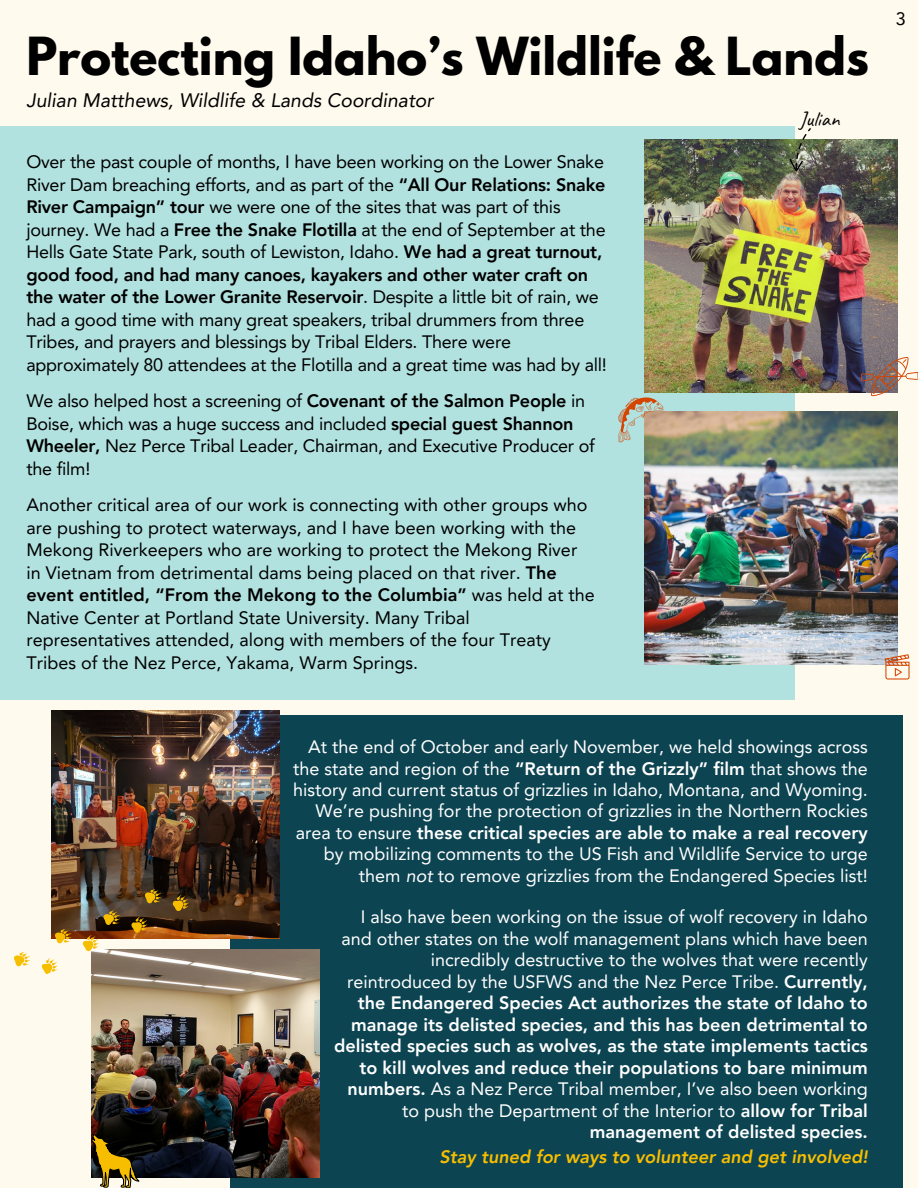
<style>
.page{position:relative;width:918px;height:1188px;background:#fffaee}
.page>*{position:absolute;margin:0;border:0;box-sizing:border-box;transform-origin:0 0}
.t1{font:700 46.5px "League Spartan";color:#000}
.t2{font:21px "Caveat";color:#000}
.t3{font:italic 19.5px "Avenir LT Pro";color:#000}
.t4{font:18px/22.5px "Avenir LT Pro";letter-spacing:-.015em;color:#000}
.t5{font:18px/21.5px "Avenir LT Pro";color:#fff;text-align:right}
.t6{font:italic 800 18px "Avenir LT Pro";color:#f7be00}
.s1{font-weight:800}
.s2{font-style:italic}
</style>
<div class="page">
<div style="left:0;top:126px;width:795px;height:573px;background:#b2e2e0"></div>
<img style="left:645px;top:140px;width:252px;height:252px">
<svg style="left:858px;top:350px;width:60px;height:47px"></svg>
<img style="left:645px;top:412px;width:252px;height:252px">
<svg style="left:618px;top:386px;width:48px;height:61px"></svg>
<svg style="left:885px;top:654px;width:24px;height:25px"></svg>
<div style="left:230px;top:715px;width:673px;height:473px;background:#0d4452"></div>
<img style="left:52px;top:711px;width:228px;height:227px">
<img style="left:92px;top:950px;width:228px;height:227px">
<svg style="left:92px;top:1134px;width:47px;height:54px"></svg>
<svg style="left:14px;top:952px;width:17px;height:15px"></svg>
<svg style="left:42px;top:958px;width:16px;height:16px"></svg>
<svg style="left:54px;top:929px;width:18px;height:15px"></svg>
<svg style="left:82px;top:935px;width:17px;height:17px"></svg>
<svg style="left:103px;top:910px;width:18px;height:16px"></svg>
<svg style="left:131px;top:917px;width:17px;height:17px"></svg>
<svg style="left:144px;top:889px;width:18px;height:15px"></svg>
<svg style="left:172px;top:895px;width:17px;height:17px"></svg>
<svg style="left:780px;top:127px;width:46px;height:45px"></svg>
<p class="t1" style="left:26px;top:33px;width:844px">Protecting Idaho’s Wildlife &amp; Lands</p>
<p class="t3" style="left:26px;top:92px;width:408px">Julian Matthews, Wildlife &amp; Lands Coordinator</p>
<p class="t4" style="left:26px;top:152px;width:582px">Over the past couple of months, I have been working on the Lower Snake River Dam breaching efforts, and as part of the <span class="s1">“All Our Relations: Snake River Campaign” tour</span> we were one of the sites that was part of this journey. We had a <span class="s1">Free the Snake Flotilla</span> at the end of September at the Hells Gate State Park, south of Lewiston, Idaho. <span class="s1">We had a great turnout, good food, and had many canoes, kayakers and other water craft on the water of the Lower Granite Reservoir</span>. Despite a little bit of rain, we had a good time with many great speakers, tribal drummers from three Tribes, and prayers and blessings by Tribal Elders. There were approximately 80 attendees at the Flotilla and a great time was had by all!</p>
<p class="t4" style="left:26px;top:391px;width:570px">We also helped host a screening of <span class="s1">Covenant of the Salmon People</span> in Boise, which was a huge success and included <span class="s1">special guest Shannon Wheeler,</span> Nez Perce Tribal Leader, Chairman, and Executive Producer of the film!</p>
<p class="t4" style="left:26px;top:496px;width:570px">Another critical area of our work is connecting with other groups who are pushing to protect waterways, and I have been working with the Mekong Riverkeepers who are working to protect the Mekong River in Vietnam from detrimental dams being placed on that river. <span class="s1">The event entitled, “From the Mekong to the Columbia”</span> was held at the Native Center at Portland State University. Many Tribal representatives attended, along with members of the four Treaty Tribes of the Nez Perce, Yakama, Warm Springs.</p>
<p class="t2" style="left:799px;top:106px;width:42px">Julian</p>
<p class="t5" style="left:293px;top:738px;width:576px">At the end of October and early November, we held showings across the state and region of the <span class="s1">“Return of the Grizzly” film</span> that shows the history and current status of grizzlies in Idaho, Montana, and Wyoming.<br>We’re pushing for the protection of grizzlies in the Northern Rockies area to ensure <span class="s1">these critical species are able to make a real recovery </span>by mobilizing comments to the US Fish and Wildlife Service to urge them <span class="s2">not</span> to remove grizzlies from the Endangered Species list!</p>
<p class="t5" style="left:334px;top:908px;width:535px">I also have been working on the issue of wolf recovery in Idaho and other states on the wolf management plans which have been incredibly destructive to the wolves that were recently reintroduced by the USFWS and the Nez Perce Tribe. <span class="s1">Currently, the Endangered Species Act authorizes the state of Idaho to manage its delisted species, and this has been detrimental to delisted species such as wolves, as the state implements tactics to kill wolves and reduce their populations to bare minimum numbers.</span> As a Nez Perce Tribal member, I’ve also been working to push the Department of the Interior to <span class="s1">allow for Tribal management of delisted species.</span></p>
<p class="t6" style="left:439px;top:1150px;width:430px">Stay tuned for ways to volunteer and get involved!</p>
<p class="t4" style="left:896px;top:9px;width:12px">3</p>
</div>
